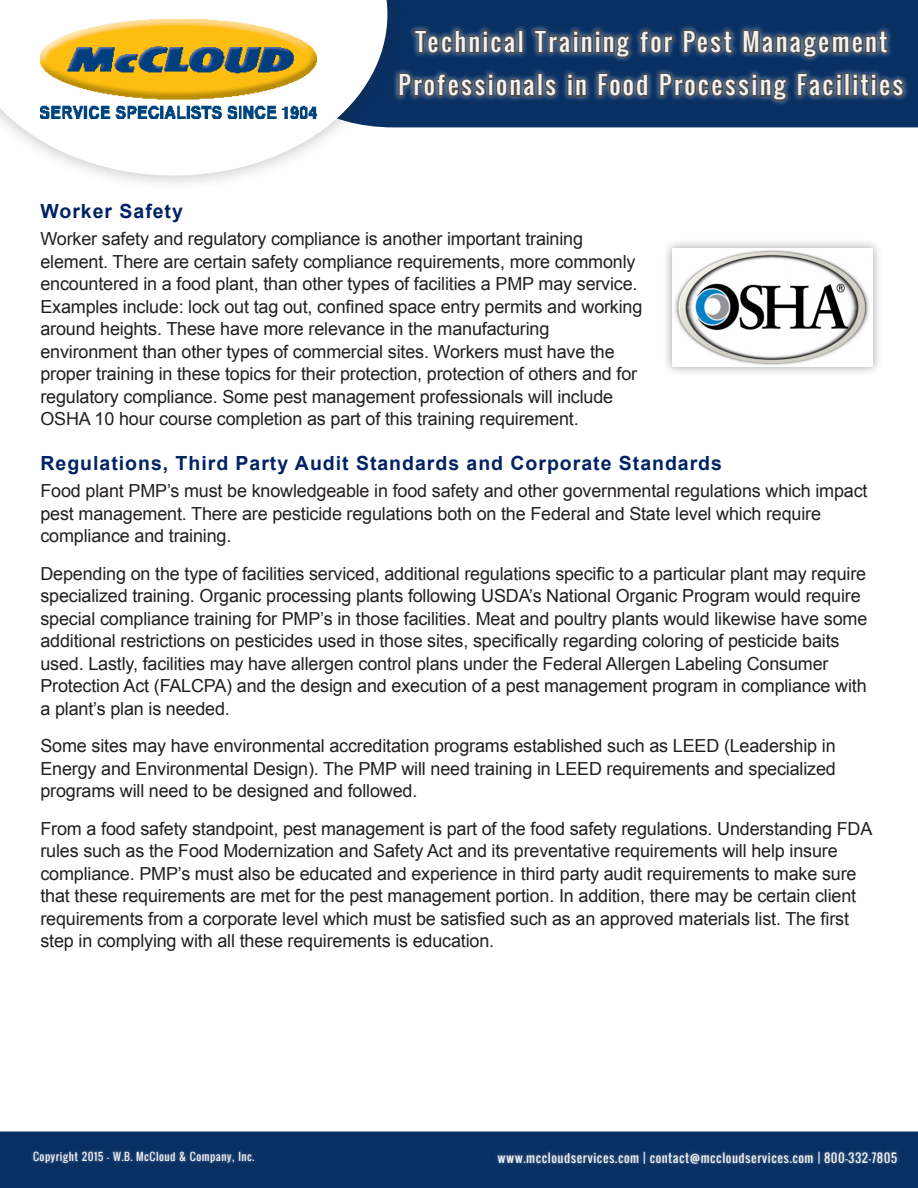
<style>
.page{position:relative;width:918px;height:1188px;background:#fff}
.page>*{position:absolute;margin:0;border:0;box-sizing:border-box;transform-origin:0 0}
.t1{font:24px/43.5px "Oswald";letter-spacing:.09em;color:#f4f3f3;text-align:center}
.t2{font:700 19.5px "Arial";letter-spacing:.05em;color:#002364}
.t3{font:18px/22.5px "Arial";letter-spacing:-.01em;color:#231f20}
.t4{font:12px "Oswald";letter-spacing:.04em;color:#f4f3f3}
.t5{font:10.5px "Oswald";letter-spacing:.04em;color:#f4f3f3}
</style>
<div class="page">
<div style="left:662px;top:238px;width:220px;height:139px;background:#231f20;opacity:.4"></div>
<img style="left:672px;top:248px;width:201px;height:119px">
<div style="left:404px;top:0;width:514px;height:127px;background:#093063"></div>
<div style="left:0;top:0;width:404px;height:192px;background:#231f20;opacity:.3"></div>
<svg style="left:0;top:0;width:387px;height:176px"></svg>
<img style="left:40px;top:20px;width:277px;height:99px">
<svg style="left:397px;top:2px;width:509px;height:127px;background:#203d64"></svg>
<div style="left:0;top:1132px;width:918px;height:56px;background:#093063"></div>
<div style="left:494px;top:1148px;width:407px;height:20px;background:#fff;opacity:.3"></div>
<div style="left:29px;top:1148px;width:229px;height:19px;background:#fff;opacity:.3"></div>
<h1 class="t1" style="left:399px;top:19px;width:507px">Technical Training for Pest Management<br>Professionals in Food Processing Facilities</h1>
<p class="t2" style="left:40px;top:199px;width:144px">Worker Safety</p>
<p class="t3" style="left:40px;top:228px;width:544px">Worker safety and regulatory compliance is another important training</p>
<p class="t3" style="left:40px;top:251px;width:597px">element. There are certain safety compliance requirements, more commonly</p>
<p class="t3" style="left:40px;top:273px;width:603px">encountered in a food plant, than other types of facilities a PMP may service.<br>Examples include: lock out tag out, confined space entry permits and working around heights. These have more relevance in the manufacturing</p>
<p class="t3" style="left:40px;top:341px;width:598px">environment than other types of commercial sites. Workers must have the proper training in these topics for their protection, protection of others and for regulatory compliance. Some pest management professionals will include OSHA 10 hour course completion as part of this training requirement.</p>
<p class="t2" style="left:40px;top:451px;width:683px">Regulations, Third Party Audit Standards and Corporate Standards</p>
<p class="t3" style="left:40px;top:480px;width:829px">Food plant PMP’s must be knowledgeable in food safety and other governmental regulations which impact pest management. There are pesticide regulations both on the Federal and State level which require</p>
<p class="t3" style="left:40px;top:525px;width:192px">compliance and training.</p>
<p class="t3" style="left:40px;top:563px;width:828px">Depending on the type of facilities serviced, additional regulations specific to a particular plant may require specialized training. Organic processing plants following USDA’s National Organic Program would require special compliance training for PMP’s in those facilities. Meat and poultry plants would likewise have some additional restrictions on pesticides used in those sites, specifically regarding coloring of pesticide baits used. Lastly, facilities may have allergen control plans under the Federal Allergen Labeling Consumer</p>
<p class="t3" style="left:40px;top:675px;width:828px">Protection Act (FALCPA) and the design and execution of a pest management program in compliance with a plant’s plan is needed.</p>
<p class="t3" style="left:40px;top:735px;width:797px">Some sites may have environmental accreditation programs established such as LEED (Leadership in</p>
<p class="t3" style="left:40px;top:758px;width:797px">Energy and Environmental Design). The PMP will need training in LEED requirements and specialized</p>
<p class="t3" style="left:40px;top:780px;width:378px">programs will need to be designed and followed.</p>
<p class="t3" style="left:40px;top:818px;width:833px">From a food safety standpoint, pest management is part of the food safety regulations. Understanding FDA rules such as the Food Modernization and Safety Act and its preventative requirements will help insure compliance. PMP’s must also be educated and experience in third party audit requirements to make sure that these requirements are met for the pest management portion. In addition, there may be certain client requirements from a corporate level which must be satisfied such as an approved materials list. The first step in complying with all these requirements is education.</p>
<p class="t5" style="left:33px;top:1149px;width:223px">Copyright 2015 - W.B. McCloud &amp; Company, Inc.</p>
<p class="t4" style="left:497px;top:1149px;width:402px">www.mccloudservices.com | contact@mccloudservices.com | 800-332-7805</p>
</div>
